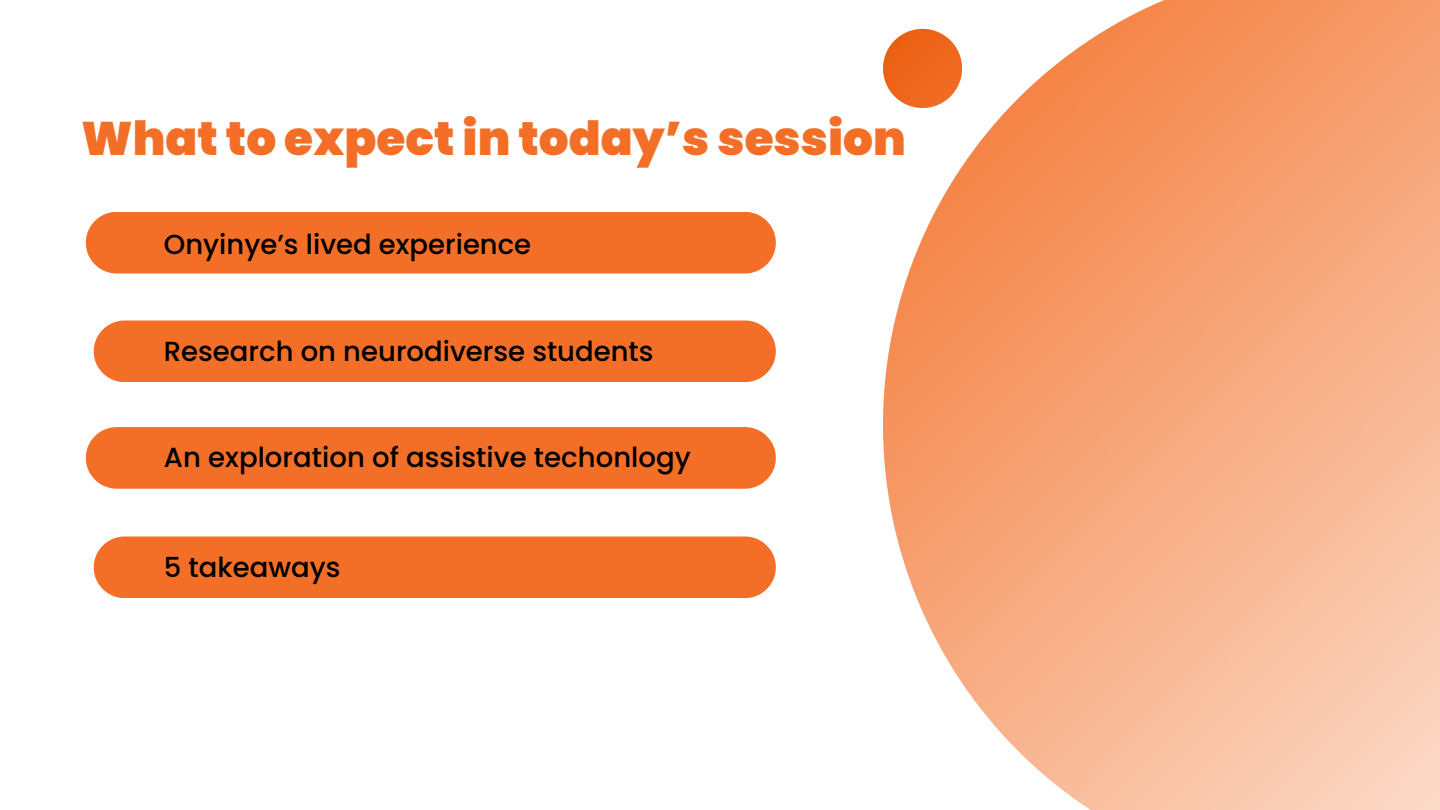
<style>
.page{position:relative;width:1440px;height:810px;background:#fff}
.page>*{position:absolute;margin:0;border:0;box-sizing:border-box;transform-origin:0 0}
.t1{font:900 47px "Poppins";color:#f36f27}
.t2{font:500 27.6px "Poppins";color:#000}
.t3{font:500 27.5px "Poppins";color:#000}
</style>
<div class="page">
<svg style="left:883px;top:0;width:557px;height:810px;background:#f8b28c"></svg>
<svg style="left:883px;top:29px;width:79px;height:79px"></svg>
<div style="left:85px;top:212px;width:691px;height:62px;background:#f36f27"></div>
<div style="left:93px;top:320px;width:683px;height:62px;background:#f36f27"></div>
<div style="left:93px;top:536px;width:683px;height:62px;background:#f36f27"></div>
<div style="left:85px;top:427px;width:691px;height:62px;background:#f36f27"></div>
<h1 class="t1" style="left:81px;top:111px;width:826px">What to expect in today’s session</h1>
<p class="t3" style="left:164px;top:229px;width:369px">Onyinye’s lived experience</p>
<p class="t3" style="left:164px;top:335px;width:491px">Research on neurodiverse students</p>
<p class="t2" style="left:164px;top:441px;width:529px">An exploration of assistive techonlogy</p>
<p class="t3" style="left:164px;top:551px;width:178px">5 takeaways</p>
</div>
